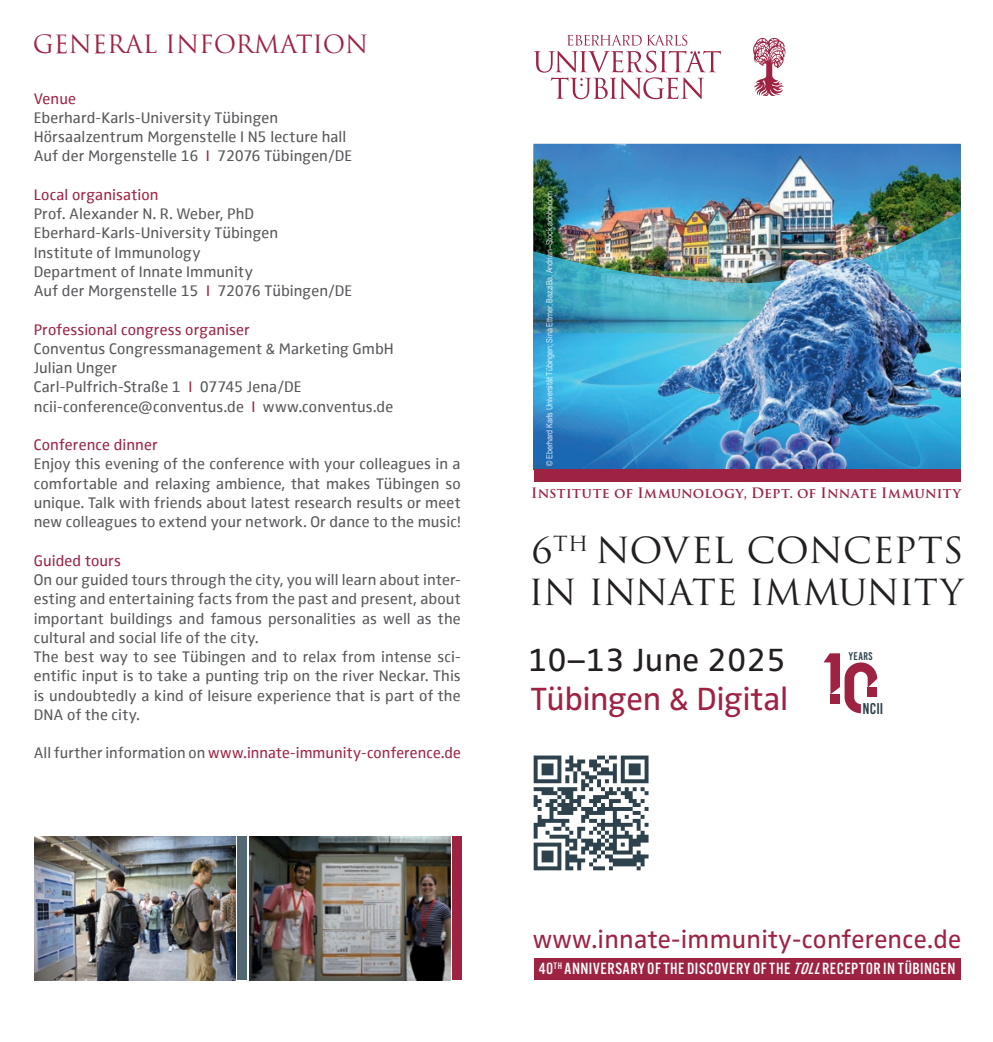
<style>
.page{position:relative;width:993px;height:1042px;background:#fff}
.page>*{position:absolute;margin:0;border:0;box-sizing:border-box;transform-origin:0 0}
.t1{font:35px/42px "Trajan Pro 3";letter-spacing:-.01em;color:#231f20;scale:1.04 1}
.t2{font:33.25px "Zwo Pro";letter-spacing:-.01em;color:#9e2343}
.t3{font:33.25px "Zwo Pro";letter-spacing:.005em;color:#231f20}
.t4{font:26.25px "Zwo Pro";letter-spacing:.01em;color:#9e2343}
.t5{font:24.5px "Trajan";color:#9e2343}
.t6{font:15.75px/19.2px "Zwo Offc";letter-spacing:.01em;color:#57585a}
.t7{font:15.75px "Zwo Offc";letter-spacing:.005em;color:#9e2343}
.t8{font:500 15.75px "Alternate Gothic ATF";letter-spacing:.035em;color:#fff}
.t9{font:15.58px "Bebas Kai";color:#2d424d}
.t10{font:600 14px "Trajan Pro 3";letter-spacing:.02em;color:#9e2343}
.t11{font:11.2px "Bebas Kai";letter-spacing:.035em;color:#2d424d}
.t12{font:8.75px "Arial Narrow";letter-spacing:-.01em;color:#fff}
.s1{color:#9e2343}
.s2{color:#57585a}
.s3{font-style:italic}
</style>
<div class="page">
<div style="left:237px;top:836px;width:10px;height:144px;background:#526872"></div>
<div style="left:451px;top:836px;width:10px;height:144px;background:#9e2343"></div>
<img style="left:533px;top:332px;width:109px;height:137px">
<img style="left:533px;top:144px;width:427px;height:5px">
<img style="left:533px;top:149px;width:427px;height:183px">
<img style="left:642px;top:244px;width:318px;height:225px">
<div style="left:533px;top:958px;width:427px;height:22px;background:#9e2343"></div>
<svg style="left:533px;top:35px;width:187px;height:64px"></svg>
<svg style="left:753px;top:38px;width:32px;height:58px"></svg>
<div style="left:533px;top:469px;width:427px;height:12px;background:#9e2343"></div>
<svg style="left:533px;top:755px;width:115px;height:115px"></svg>
<svg style="left:823px;top:653px;width:53px;height:60px"></svg>
<img style="left:35px;top:836px;width:201px;height:144px">
<img style="left:249px;top:836px;width:201px;height:144px">
<h3 class="t5" style="left:33px;top:29px;width:337px">GENERAL INFORMATION</h3>
<p class="t7" style="left:34px;top:89px;width:44px">Venue</p>
<p class="t6" style="left:34px;top:108px;width:320px">Eberhard-Karls-University Tübingen<br>Hörsaalzentrum Morgenstelle I N5 lecture hall<br>Auf der Morgenstelle 16 <span class="s1">I</span> 72076 Tübingen/DE</p>
<p class="t7" style="left:34px;top:186px;width:126px">Local organisation</p>
<p class="t6" style="left:34px;top:205px;width:320px">Prof. Alexander N. R. Weber, PhD Eberhard-Karls-University Tübingen<br>Institute of Immunology<br>Department of Innate Immunity<br>Auf der Morgenstelle 15 <span class="s1">I</span> 72076 Tübingen/DE</p>
<p class="t7" style="left:34px;top:320px;width:217px">Professional congress organiser</p>
<p class="t6" style="left:34px;top:339px;width:361px">Conventus Congressmanagement &amp; Marketing GmbH Julian Unger<br>Carl-Pulfrich-Straße 1 <span class="s1">I</span> 07745 Jena/DE ncii-conference@conventus.de <span class="s1">I</span> www.conventus.de</p>
<p class="t7" style="left:34px;top:436px;width:125px">Conference dinner</p>
<p class="t6" style="left:34px;top:455px;width:428px;text-align:justify">Enjoy this evening of the conference with your colleagues in a comfortable and relaxing ambience, that makes Tübingen so unique. Talk with friends about latest research results or meet new colleagues to extend your network. Or dance to the music!</p>
<p class="t7" style="left:34px;top:551px;width:89px">Guided tours</p>
<p class="t6" style="left:34px;top:570px;width:428px">On our guided tours through the city, you will learn about inter&shy;esting and entertaining facts from the past and present, about important buildings and famous personalities as well as the cultural and social life of the city.<br>The best way to see Tübingen and to relax from intense sci&shy;entific input is to take a punting trip on the river Neckar. This is undoubtedly a kind of leisure experience that is part of the DNA of the city.</p>
<p class="t7" style="left:34px;top:744px;width:428px"><span class="s2">All further information on</span> www.innate-immunity-conference.de</p>
<p class="t12" style="left:542px;top:466px;width:276px;rotate:-90deg">© Eberhard Karls Universität Tübingen; Sina Ettmer, BazziBa, Andrian–Stock.adobe.com</p>
<p class="t10" style="left:531px;top:483px;width:431px">Institute of Immunology, Dept. of Innate Immunity</p>
<h1 class="t1" style="left:528px;top:530px;width:420px">6<sup>TH</sup> NOVEL CONCEPTS<br>IN INNATE IMMUNITY</h1>
<h2 class="t3" style="left:528px;top:635px;width:259px">10–13 June 2025</h2>
<h2 class="t2" style="left:530px;top:673px;width:259px">Tübingen &amp; Digital</h2>
<p class="t11" style="left:848px;top:650px;width:25px">YEARS</p>
<p class="t9" style="left:862px;top:700px;width:22px">NCII</p>
<h3 class="t4" style="left:532px;top:919px;width:430px">www.innate-immunity-conference.de</h3>
<p class="t8" style="left:538px;top:959px;width:418px">40<sup>TH</sup> ANNIVERSARY OF THE DISCOVERY OF THE <span class="s3">TOLL</span>RECEPTOR IN TÜBINGEN</p>
</div>
